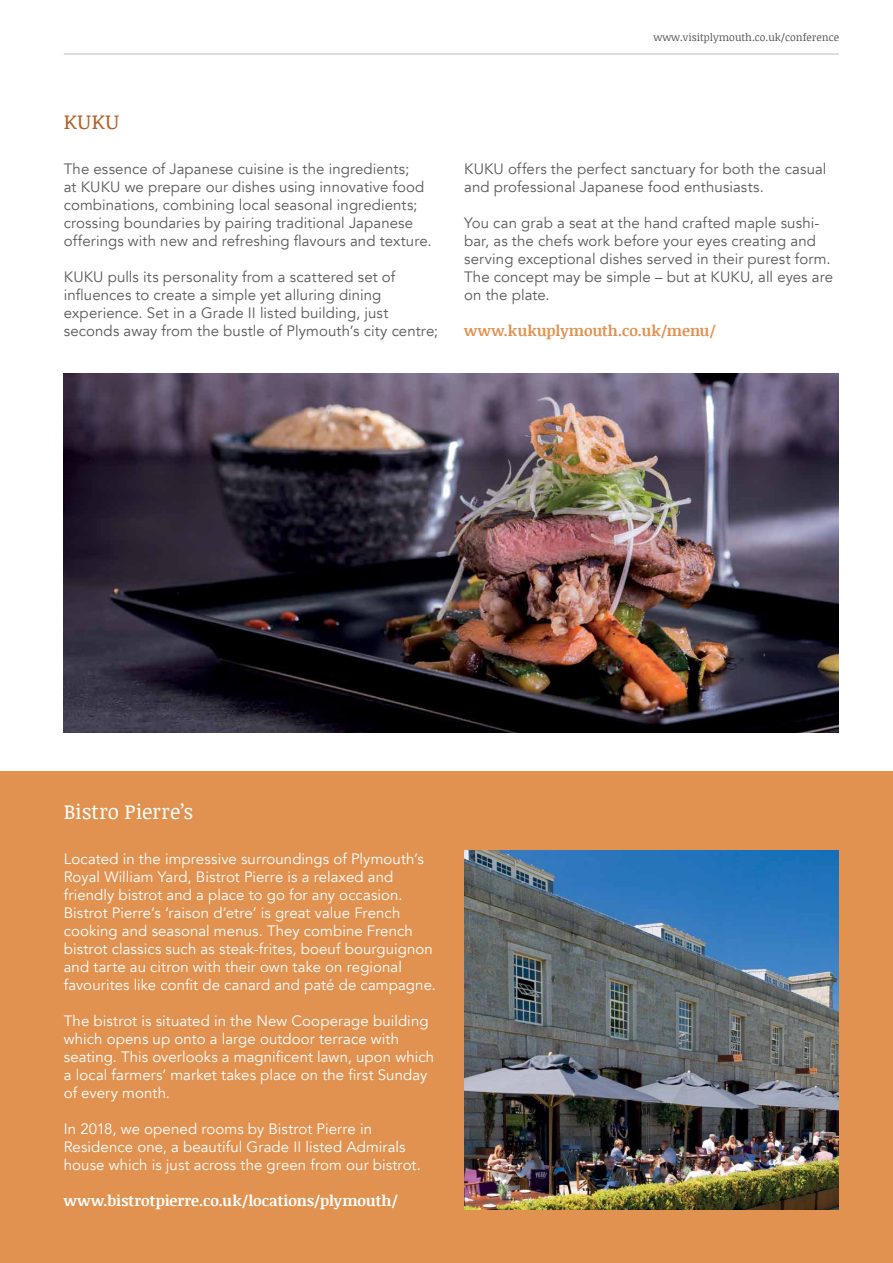
<style>
.page{position:relative;width:893px;height:1263px;background:#fff}
.page>*{position:absolute;margin:0;border:0;box-sizing:border-box;transform-origin:0 0}
.t1{font:20.55px "Noticia Text";letter-spacing:-.005em;color:#fff}
.t2{font:20.55px "Noticia Text";color:#b3632b}
.t3{font:15px/18px "Avenir";letter-spacing:.005em;color:#fff}
.t4{font:15px/18px "Avenir";letter-spacing:.005em;color:#58595b}
.t5{font:700 15px "Noticia Text";letter-spacing:.005em;color:#fff}
.t6{font:700 15px "Noticia Text";color:#e19251}
.t7{font:10.5px "Noticia Text";color:#58595b}
</style>
<div class="page">
<div style="left:0;top:772px;width:893px;height:491px;background:#e19251"></div>
<hr style="left:64px;top:53px;width:775px;height:2px;background:#d1d3d4">
<img style="left:64px;top:373px;width:775px;height:359px">
<img style="left:464px;top:850px;width:375px;height:359px">
<p class="t7" style="left:653px;top:30px;width:187px">www.visitplymouth.co.uk/conference</p>
<h1 class="t2" style="left:64px;top:108px;width:57px">KUKU</h1>
<p class="t4" style="left:64px;top:160px;width:369px">The essence of Japanese cuisine is the ingredients;<br>at KUKU we prepare our dishes using innovative food combinations, combining local seasonal ingredients; crossing boundaries by pairing traditional Japanese offerings with new and refreshing flavours and texture.</p>
<p class="t4" style="left:64px;top:268px;width:376px">KUKU pulls its personality from a scattered set of influences to create a simple yet alluring dining experience. Set in a Grade II listed building, just seconds away from the bustle of Plymouth’s city centre;</p>
<p class="t4" style="left:464px;top:160px;width:364px">KUKU offers the perfect sanctuary for both the casual and professional Japanese food enthusiasts.</p>
<p class="t4" style="left:464px;top:214px;width:370px">You can grab a seat at the hand crafted maple sushi&shy;bar, as the chefs work before your eyes creating and serving exceptional dishes served in their purest form.<br>The concept may be simple – but at KUKU, all eyes are on the plate.</p>
<p class="t6" style="left:464px;top:320px;width:253px">www.kukuplymouth.co.uk/menu/</p>
<h1 class="t1" style="left:64px;top:798px;width:131px">Bistro Pierre’s</h1>
<p class="t3" style="left:64px;top:850px;width:374px">Located in the impressive surroundings of Plymouth’s Royal William Yard, Bistrot Pierre is a relaxed and friendly bistrot and a place to go for any occasion.<br>Bistrot Pierre’s ‘raison d’etre’ is great value French cooking and seasonal menus. They combine French bistrot classics such as steak-frites, boeuf bourguignon and tarte au citron with their own take on regional favourites like confit de canard and paté de campagne.</p>
<p class="t3" style="left:64px;top:1012px;width:372px">The bistrot is situated in the New Cooperage building which opens up onto a large outdoor terrace with seating. This overlooks a magnificent lawn, upon which a local farmers’ market takes place on the first Sunday of every month.</p>
<p class="t3" style="left:64px;top:1120px;width:359px">In 2018, we opened rooms by Bistrot Pierre in<br>Residence one, a beautiful Grade II listed Admirals house which is just across the green from our bistrot.</p>
<p class="t5" style="left:64px;top:1189px;width:336px">www.bistrotpierre.co.uk/locations/plymouth/</p>
</div>
